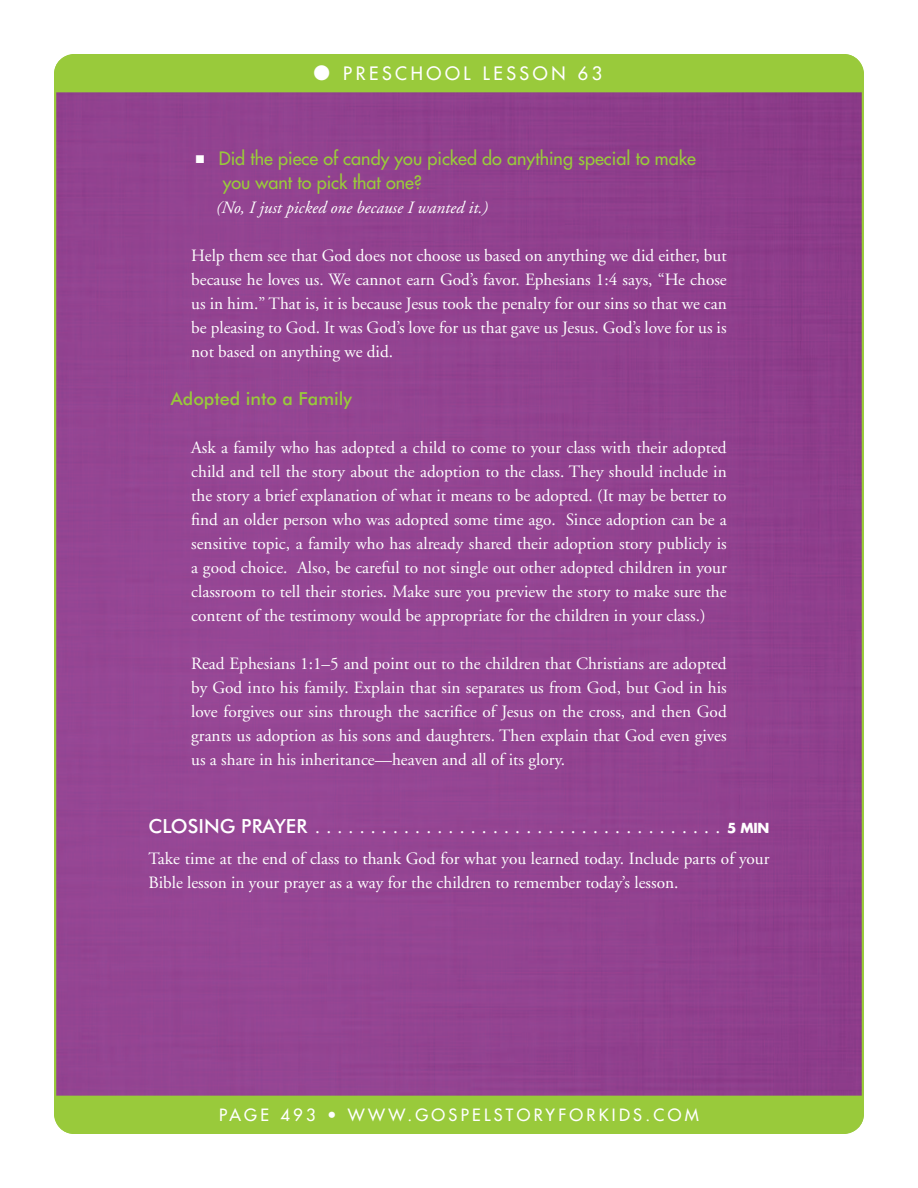
<style>
.page{position:relative;width:918px;height:1188px;background:#fff}
.page>*{position:absolute;margin:0;border:0;box-sizing:border-box;transform-origin:0 0}
.SUB_1{font:19.5px "Adobe Garamond";color:#fff}
.t1{font:18px/24px "Futura";color:#99ca3b}
.SUB_2{font:500 18px "Futura BT";color:#99ca3b}
.t2{font:18px "Futura";letter-spacing:.2em;color:#fff}
.TXT_Indent{font:17.25px/24px "Adobe Garamond";color:#fff;text-align:justify}
.TXT{font:17.25px/24px "Adobe Garamond";color:#fff}
.Bulleted_Indented_An{font:italic 17.25px "Adobe Garamond";color:#fff}
.t3{font:16.5px "Futura";letter-spacing:.2em;color:#fff}
.s1{color:#fff}
.s2{font-family:"Futura BT";font-weight:500}
.s3{font-family:"Futura";font-weight:700;font-size:13.5px}
</style>
<div class="page">
<div style="left:57px;top:92px;width:804px;height:1004px;background:#934491"></div>
<div style="left:54px;top:54px;width:810px;height:38px;background:#99ca3b"></div>
<div style="left:54px;top:1096px;width:810px;height:38px;background:#99ca3b"></div>
<p class="t2" style="left:314px;top:62px;width:290px">● PRESCHOOL LESSON 63</p>
<p class="t1" style="left:223px;top:146px;width:475px;text-indent:-27px"><span class="s1">■</span> Did the piece of candy you picked do anything special to make you want to pick that one?</p>
<p class="Bulleted_Indented_An" style="left:216px;top:198px;width:274px">(No, I just picked one because I wanted it.)</p>
<p class="TXT_Indent" style="left:191px;top:244px;width:537px">Help them see that God does not choose us based on anything we did either, but because he loves us. We cannot earn God’s favor. Ephesians 1:4 says, “He chose us in him.” That is, it is because Jesus took the penalty for our sins so that we can be pleasing to God. It was God’s love for us that gave us Jesus. God’s love for us is not based on anything we did.</p>
<p class="SUB_2" style="left:171px;top:387px;width:183px">Adopted into a Family</p>
<p class="TXT_Indent" style="left:191px;top:436px;width:537px">Ask a family who has adopted a child to come to your class with their adopted child and tell the story about the adoption to the class. They should include in the story a brief explanation of what it means to be adopted. (It may be better to find an older person who was adopted some time ago. Since adoption can be a sensitive topic, a family who has already shared their adoption story publicly is a good choice. Also, be careful to not single out other adopted children in your classroom to tell their stories. Make sure you preview the story to make sure the content of the testimony would be appropriate for the children in your class.)</p>
<p class="TXT_Indent" style="left:191px;top:652px;width:537px">Read Ephesians 1:1–5 and point out to the children that Christians are adopted by God into his family. Explain that sin separates us from God, but God in his love forgives our sins through the sacrifice of Jesus on the cross, and then God grants us adoption as his sons and daughters. Then explain that God even gives us a share in his inheritance—heaven and all of its glory.</p>
<p class="SUB_1" style="left:148px;top:816px;width:623px"><span class="s2">CLOSING PRAYER</span>..................................... <span class="s3">5 MIN</span></p>
<p class="TXT" style="left:148px;top:847px;width:622px">Take time at the end of class to thank God for what you learned today. Include parts of your<br>Bible lesson in your prayer as a way for the children to remember today’s lesson.</p>
<p class="t3" style="left:219px;top:1104px;width:481px">PAGE 493 • WWW.GOSPELSTORYFORKIDS.COM</p>
</div>
